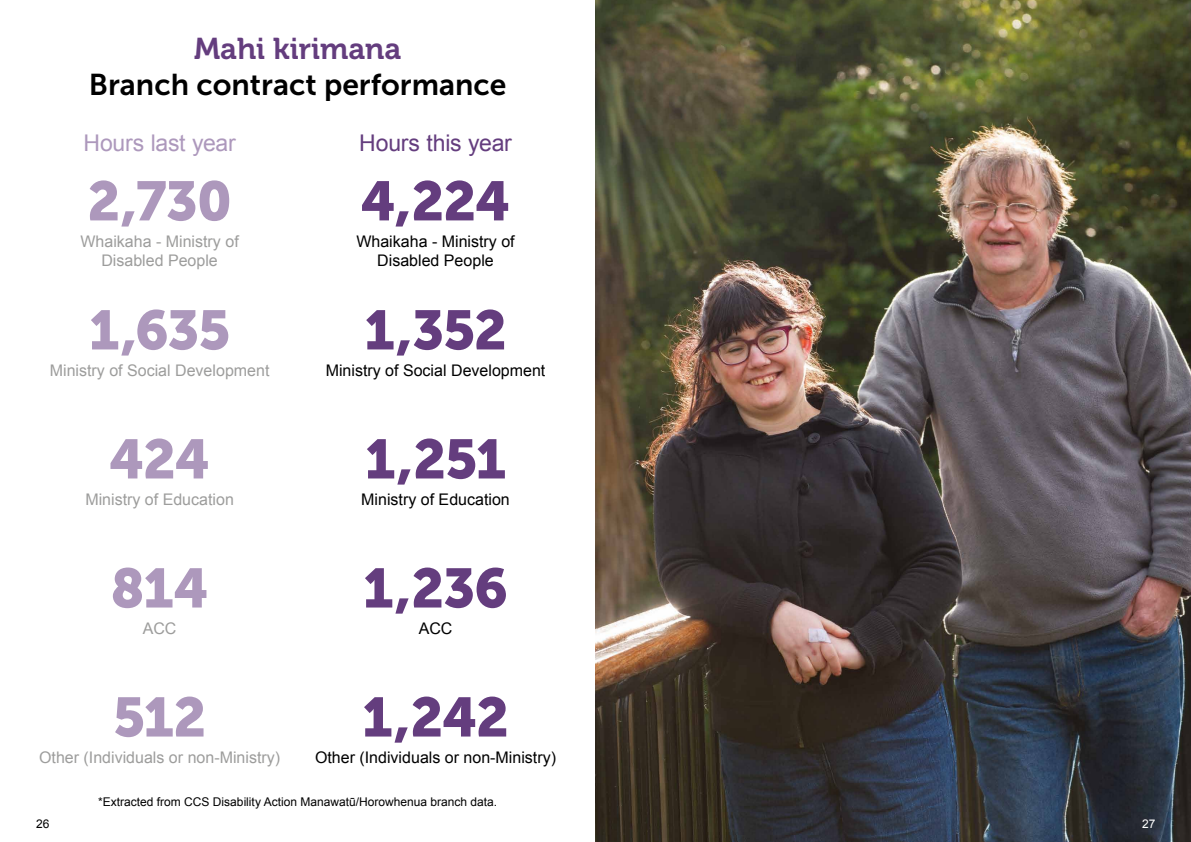
<style>
.page{position:relative;width:1191px;height:842px;background:#fff}
.page>*{position:absolute;margin:0;border:0;box-sizing:border-box;transform-origin:0 0}
.t1{font:55px "Museo Sans 900";letter-spacing:-.025em;color:#643d7e}
.t2{font:55px "Museo Sans 900";letter-spacing:-.025em;color:#ad98bc}
.t3{font:30px "Museo Sans 700";color:#000}
.t4{font:30px "Museo 700";color:#643d7e}
.t5{font:23px "Arial";letter-spacing:-.01em;color:#ad98bc}
.t6{font:23px "Arial";letter-spacing:-.01em;color:#643d7e}
.t7{font:16px/19.2px "Arial";color:#000;text-align:center}
.t8{font:16px/19.2px "Arial";color:#9d9d9c;text-align:center}
.t9{font:12px "Arial";color:#000}
.t10{font:12px "Arial";color:#fff}
</style>
<div class="page">
<img style="left:595px;top:0;width:596px;height:842px">
<h2 class="t4" style="left:194px;top:32px;width:209px">Mahi kirimana</h2>
<h2 class="t3" style="left:89px;top:68px;width:419px">Branch contract performance</h2>
<h3 class="t5" style="left:83px;top:128px;width:154px">Hours last year</h3>
<h3 class="t6" style="left:359px;top:128px;width:154px">Hours this year</h3>
<h1 class="t2" style="left:87px;top:170px;width:146px">2,730</h1>
<h1 class="t1" style="left:360px;top:170px;width:151px">4,224</h1>
<p class="t7" style="left:356px;top:232px;width:160px">Whaikaha - Ministry of<br>Disabled People</p>
<p class="t8" style="left:80px;top:232px;width:160px">Whaikaha - Ministry of<br>Disabled People</p>
<h1 class="t2" style="left:89px;top:299px;width:143px">1,635</h1>
<h1 class="t1" style="left:364px;top:299px;width:144px">1,352</h1>
<p class="t8" style="left:50px;top:361px;width:221px">Ministry of Social Development</p>
<p class="t7" style="left:326px;top:361px;width:221px">Ministry of Social Development</p>
<h1 class="t2" style="left:109px;top:428px;width:103px">424</h1>
<h1 class="t1" style="left:365px;top:428px;width:143px">1,251</h1>
<p class="t8" style="left:85px;top:490px;width:150px">Ministry of Education</p>
<p class="t7" style="left:361px;top:490px;width:150px">Ministry of Education</p>
<h1 class="t2" style="left:110px;top:557px;width:100px">814</h1>
<h1 class="t1" style="left:363px;top:557px;width:146px">1,236</h1>
<p class="t8" style="left:143px;top:619px;width:35px">ACC</p>
<p class="t7" style="left:419px;top:619px;width:35px">ACC</p>
<h1 class="t2" style="left:113px;top:686px;width:95px">512</h1>
<h1 class="t1" style="left:362px;top:686px;width:148px">1,242</h1>
<p class="t8" style="left:39px;top:748px;width:242px">Other (Individuals or non-Ministry)</p>
<p class="t7" style="left:315px;top:748px;width:242px">Other (Individuals or non-Ministry)</p>
<p class="t9" style="left:98px;top:794px;width:400px">*Extracted from CCS Disability Action Manawatū/Horowhenua branch data.</p>
<p class="t9" style="left:36px;top:816px;width:15px">26</p>
<p class="t10" style="left:1142px;top:816px;width:15px">27</p>
</div>
